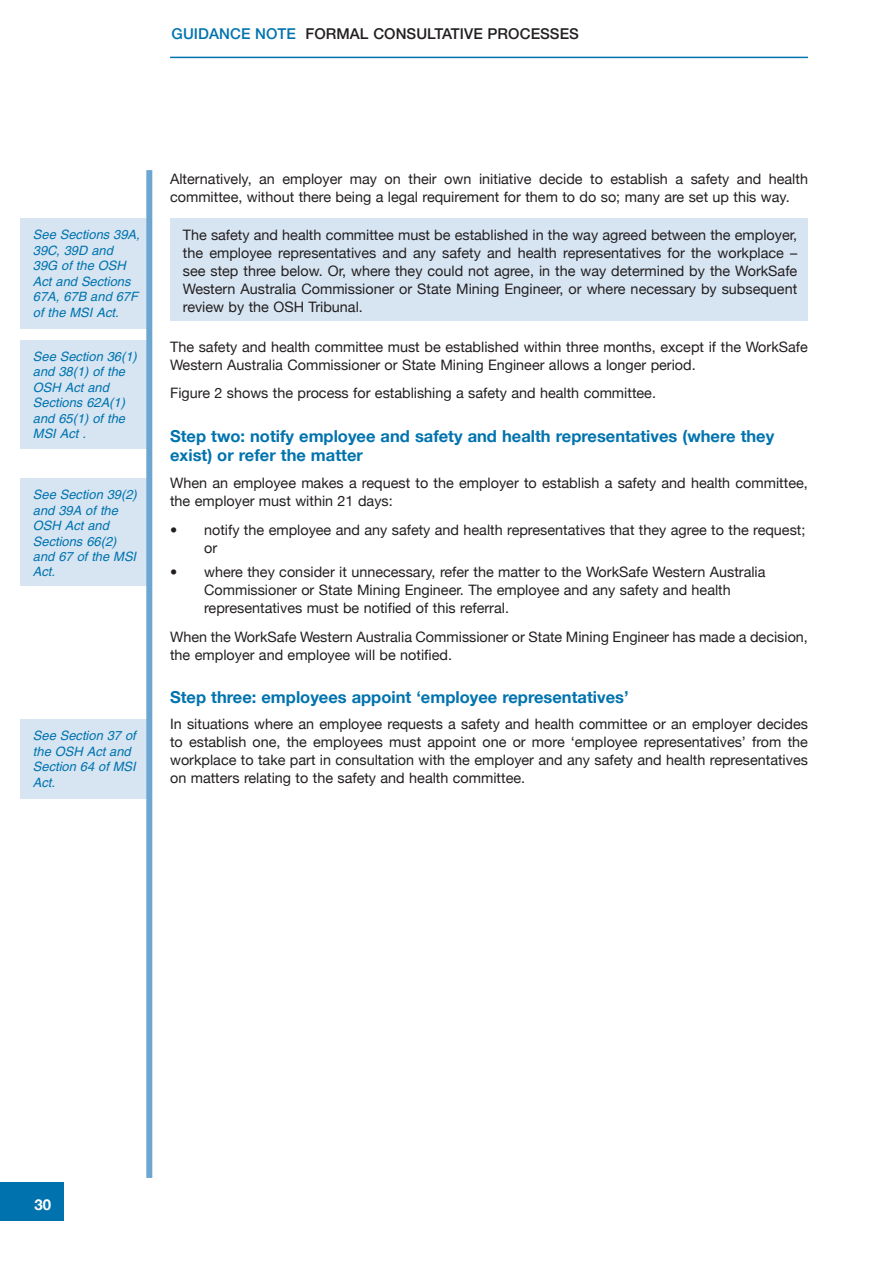
<style>
.page{position:relative;width:893px;height:1263px;background:#fff}
.page>*{position:absolute;margin:0;border:0;box-sizing:border-box;transform-origin:0 0}
.t1{font:700 16.5px/19.8px "Helvetica Neue";color:#0073ae}
.t2{font:500 15px "Helvetica Neue";letter-spacing:.005em;color:#231f20}
.t3{font:700 15px "Helvetica Neue";color:#fff}
.t4{font:14.4px/18px "Helvetica Neue";color:#231f20}
.t5{font:italic 12.9px/15.5px "Helvetica";color:#0073ae}
.s1{color:#0073ae}
</style>
<div class="page">
<div style="left:0;top:1182px;width:64px;height:38px;background:#0073ae"></div>
<hr style="left:170px;top:57px;width:638px;height:1px;background:#0073ae">
<div style="left:170px;top:218px;width:638px;height:102px;background:#d7e5f2"></div>
<div style="left:20px;top:219px;width:129px;height:110px;background:#d7e5f2"></div>
<div style="left:20px;top:340px;width:129px;height:109px;background:#d7e5f2"></div>
<div style="left:20px;top:478px;width:129px;height:108px;background:#d7e5f2"></div>
<div style="left:20px;top:720px;width:129px;height:79px;background:#d7e5f2"></div>
<div style="left:146px;top:170px;width:6px;height:1008px;background:#6da7d1"></div>
<p class="t2" style="left:172px;top:24px;width:409px"><span class="s1">GUIDANCE NOTE</span> FORMAL CONSULTATIVE PROCESSES</p>
<p class="t5" style="left:33px;top:227px;width:108px">See Sections 39A,<br>39C, 39D and<br>39G of the OSH<br>Act and Sections<br>67A, 67B and 67F of the MSI Act.</p>
<p class="t5" style="left:33px;top:349px;width:105px">See Section 36(1) and 38(1) of the<br>OSH Act and<br>Sections 62A(1) and 65(1) of the<br>MSI Act .</p>
<p class="t5" style="left:33px;top:487px;width:105px">See Section 39(2) and 39A of the<br>OSH Act and<br>Sections 66(2) and 67 of the MSI<br>Act.</p>
<p class="t5" style="left:33px;top:728px;width:104px">See Section 37 of the OSH Act and<br>Section 64 of MSI<br>Act.</p>
<p class="t4" style="left:170px;top:169px;width:639px">Alternatively, an employer may on their own initiative decide to establish a safety and health committee, without there being a legal requirement for them to do so; many are set up this way.</p>
<p class="t4" style="left:183px;top:226px;width:616px;text-align:justify">The safety and health committee must be established in the way agreed between the employer, the employee representatives and any safety and health representatives for the workplace – see step three below. Or, where they could not agree, in the way determined by the WorkSafe Western Australia Commissioner or State Mining Engineer, or where necessary by subsequent review by the OSH Tribunal.</p>
<p class="t4" style="left:170px;top:337px;width:639px">The safety and health committee must be established within three months, except if the WorkSafe<br>Western Australia Commissioner or State Mining Engineer allows a longer period.</p>
<p class="t4" style="left:170px;top:384px;width:487px">Figure 2 shows the process for establishing a safety and health committee.</p>
<p class="t1" style="left:170px;top:425px;width:606px">Step two: notify employee and safety and health representatives (where they exist) or refer the matter</p>
<p class="t4" style="left:170px;top:474px;width:639px">When an employee makes a request to the employer to establish a safety and health committee, the employer must within 21 days:</p>
<p class="t4" style="left:204px;top:520px;width:603px;text-indent:-34px">• notify the employee and any safety and health representatives that they agree to the request; or</p>
<p class="t4" style="left:204px;top:563px;width:563px;text-indent:-34px">• where they consider it unnecessary, refer the matter to the WorkSafe Western Australia<br>Commissioner or State Mining Engineer. The employee and any safety and health representatives must be notified of this referral.</p>
<p class="t4" style="left:170px;top:627px;width:639px">When the WorkSafe Western Australia Commissioner or State Mining Engineer has made a decision, the employer and employee will be notified.</p>
<p class="t1" style="left:170px;top:687px;width:460px">Step three: employees appoint ‘employee representatives’</p>
<p class="t4" style="left:170px;top:715px;width:639px;text-align:justify">In situations where an employee requests a safety and health committee or an employer decides to establish one, the employees must appoint one or more ‘employee representatives’ from the workplace to take part in consultation with the employer and any safety and health representatives on matters relating to the safety and health committee.</p>
<p class="t3" style="left:34px;top:1195px;width:18px">30</p>
</div>
